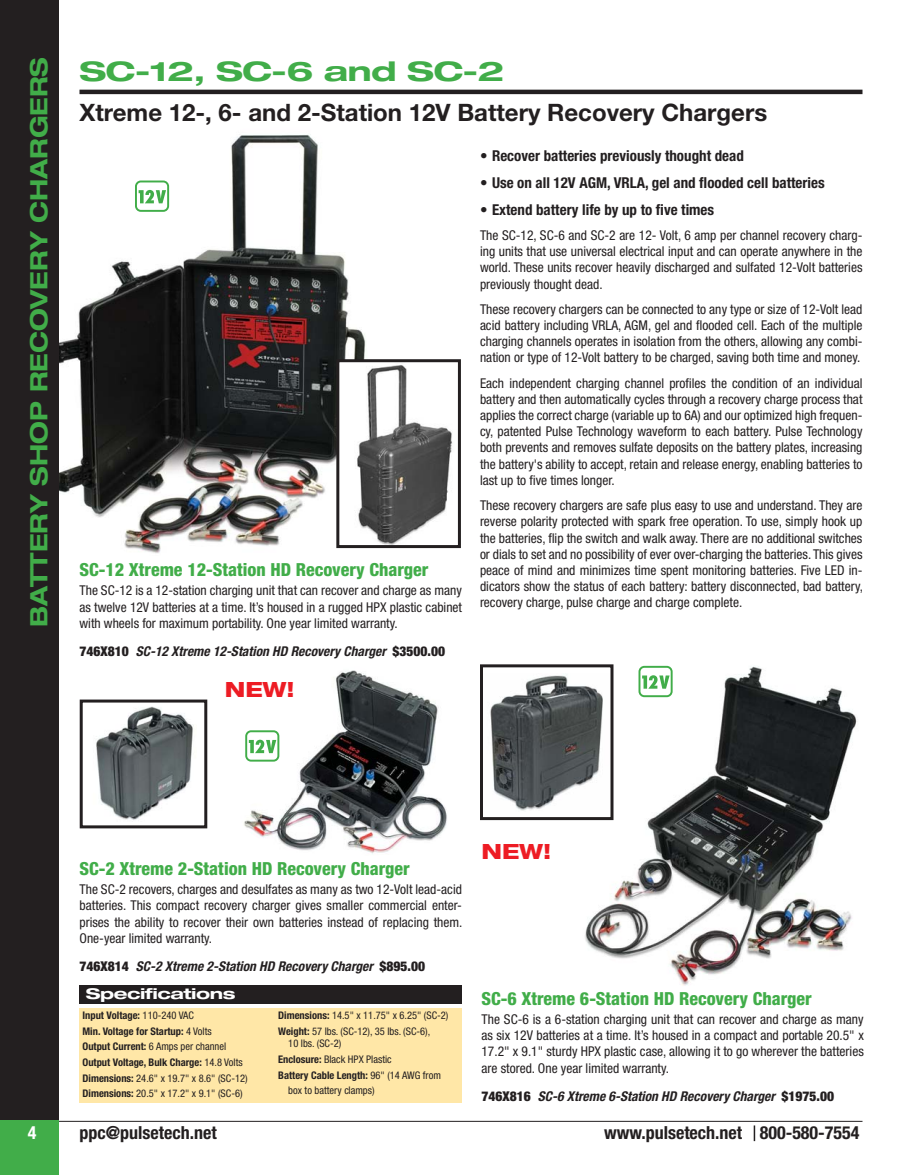
<style>
.page{position:relative;width:918px;height:1175px;background:#fff}
.page>*{position:absolute;margin:0;border:0;box-sizing:border-box;transform-origin:0 0}
.t1{font:700 expanded 27px "Helvetica Neue";letter-spacing:-.025em;color:#41ad49;scale:1.22 1}
.t2{font:700 24px "Helvetica Neue";color:#231f20}
.t3{font:700 expanded 24px "Helvetica Neue";color:#41ad49}
.t4{font:800 expanded 21px "Helvetica Neue";color:#ed1c24}
.t5{font:800 condensed 18px "Helvetica Neue";color:#41ad49}
.t6{font:700 condensed 18px "Helvetica Neue";color:#231f20}
.t7{font:700 condensed 18px "Helvetica Neue";color:#fff}
.t8{font:700 condensed 15px "Helvetica Neue";color:#231f20}
.t9{font:700 expanded 14.85px "Helvetica Neue";letter-spacing:-.025em;color:#fff;scale:1.22 1}
.t10{font:condensed 13.5px/16.2px "Helvetica Neue";color:#231f20;text-align:justify}
.t11{font:italic 700 condensed 13.5px "Helvetica Neue";color:#231f20}
.t12{font:700 condensed 10.5px/15.6px "Helvetica Neue";color:#231f20}
.t13{font:condensed 10.5px/15.6px "Helvetica Neue";color:#231f20}
.s1{font-weight:900;font-style:normal}
.s2{font-weight:400}
.s3{font-weight:700}
</style>
<div class="page">
<hr style="left:58px;top:1120px;width:804px;height:1px;background:#231f20">
<svg style="left:754px;top:1125px;width:1px;height:16px"></svg>
<img style="left:59px;top:134px;width:342px;height:419px">
<div style="left:0;top:0;width:59px;height:1120px;background:#231f20"></div>
<hr style="left:80px;top:90px;width:782px;height:4px;background:#231f20">
<div style="left:0;top:1120px;width:59px;height:54px;background:#41ad49"></div>
<div style="left:80px;top:1007px;width:382px;height:95px;background:#ffe7a7"></div>
<div style="left:80px;top:984px;width:382px;height:19px;background:#231f20"></div>
<img style="left:581px;top:665px;width:276px;height:321px">
<img style="left:490px;top:674px;width:120px;height:142px">
<div style="left:480px;top:664px;width:134px;height:156px;border:3px solid #231f20"></div>
<img style="left:340px;top:363px;width:112px;height:181px">
<div style="left:336px;top:359px;width:125px;height:189px;border:3px solid #231f20"></div>
<div style="left:136px;top:181px;width:32px;height:30px;background:#fff;border-radius:5px"></div>
<div style="left:135px;top:180px;width:34px;height:32px;border:2px solid #41ad49;border-radius:5px"></div>
<svg style="left:139px;top:190px;width:27px;height:13px"></svg>
<div style="left:639px;top:667px;width:33px;height:29px;background:#fff;border-radius:5px"></div>
<div style="left:639px;top:666px;width:34px;height:31px;border:2px solid #41ad49;border-radius:5px"></div>
<svg style="left:642px;top:675px;width:28px;height:13px"></svg>
<img style="left:244px;top:670px;width:203px;height:184px">
<img style="left:96px;top:706px;width:98px;height:114px">
<div style="left:80px;top:699px;width:127px;height:129px;border:3px solid #231f20"></div>
<div style="left:246px;top:731px;width:32px;height:29px;background:#fff;border-radius:5px"></div>
<div style="left:245px;top:730px;width:34px;height:31px;border:2px solid #41ad49;border-radius:5px"></div>
<svg style="left:249px;top:739px;width:27px;height:14px"></svg>
<h2 class="t3" style="left:30px;top:627px;width:571px;rotate:-90deg">BATTERY SHOP RECOVERY CHARGERS</h2>
<h1 class="t1" style="left:80px;top:61px;width:350px">SC-12, SC-6 and SC-2</h1>
<h2 class="t2" style="left:80px;top:104px;width:689px">Xtreme 12-, 6- and 2-Station 12V Battery Recovery Chargers</h2>
<h3 class="t5" style="left:80px;top:563px;width:351px">SC-12 Xtreme 12-Station HD Recovery Charger</h3>
<p class="t10" style="left:80px;top:583px;width:384px">The SC-12 is a 12-station charging unit that can recover and charge as many as twelve 12V batteries at a time. It’s housed in a rugged HPX plastic cabinet with wheels for maximum portability. One year limited warranty.</p>
<p class="t11" style="left:80px;top:646px;width:367px"><span class="s1">746X810</span> SC-12 Xtreme 12-Station HD Recovery Charger <span class="s1">$3500.00</span></p>
<h3 class="t4" style="left:225px;top:682px;width:71px">NEW!</h3>
<p class="t8" style="left:480px;top:150px;width:265px">• Recover batteries previously thought dead</p>
<p class="t8" style="left:480px;top:177px;width:346px">• Use on all 12V AGM, VRLA, gel and flooded cell batteries</p>
<p class="t8" style="left:480px;top:204px;width:236px">• Extend battery life by up to five times</p>
<p class="t10" style="left:480px;top:228px;width:384px">The SC-12, SC-6 and SC-2 are 12- Volt, 6 amp per channel recovery charg&shy;ing units that use universal electrical input and can operate anywhere in the world. These units recover heavily discharged and sulfated 12-Volt batteries previously thought dead.</p>
<p class="t10" style="left:480px;top:302px;width:384px">These recovery chargers can be connected to any type or size of 12-Volt lead acid battery including VRLA, AGM, gel and flooded cell. Each of the multiple charging channels operates in isolation from the others, allowing any combi&shy;nation or type of 12-Volt battery to be charged, saving both time and money.</p>
<p class="t10" style="left:480px;top:376px;width:384px">Each independent charging channel profiles the condition of an individual battery and then automatically cycles through a recovery charge process that applies the correct charge (variable up to 6A) and our optimized high frequen&shy;cy, patented Pulse Technology waveform to each battery. Pulse Technology both prevents and removes sulfate deposits on the battery plates, increasing the battery's ability to accept, retain and release energy, enabling batteries to last up to five times longer.</p>
<p class="t10" style="left:480px;top:498px;width:385px">These recovery chargers are safe plus easy to use and understand. They are reverse polarity protected with spark free operation. To use, simply hook up the batteries, flip the switch and walk away. There are no additional switches or dials to set and no possibility of ever over-charging the batteries. This gives peace of mind and minimizes time spent monitoring batteries. Five LED in&shy;dicators show the status of each battery: battery disconnected, bad battery, recovery charge, pulse charge and charge complete.</p>
<h3 class="t7" style="left:28px;top:1126px;width:10px">4</h3>
<h3 class="t5" style="left:80px;top:862px;width:332px">SC-2 Xtreme 2-Station HD Recovery Charger</h3>
<p class="t10" style="left:80px;top:882px;width:385px">The SC-2 recovers, charges and desulfates as many as two 12-Volt lead-acid batteries. This compact recovery charger gives smaller commercial enter&shy;prises the ability to recover their own batteries instead of replacing them.<br>One-year limited warranty.</p>
<p class="t11" style="left:80px;top:961px;width:347px"><span class="s1">746X814</span> SC-2 Xtreme 2-Station HD Recovery Charger <span class="s1">$895.00</span></p>
<h3 class="t4" style="left:482px;top:844px;width:71px">NEW!</h3>
<p class="t9" style="left:86px;top:988px;width:124px">Specifications</p>
<h3 class="t5" style="left:482px;top:992px;width:332px">SC-6 Xtreme 6-Station HD Recovery Charger</h3>
<p class="t10" style="left:482px;top:1012px;width:384px">The SC-6 is a 6-station charging unit that can recover and charge as many as six 12V batteries at a time. It’s housed in a compact and portable 20.5" x 17.2" x 9.1" sturdy HPX plastic case, allowing it to go wherever the batteries are stored. One year limited warranty.</p>
<p class="t11" style="left:482px;top:1091px;width:354px"><span class="s1">746X816</span> SC-6 Xtreme 6-Station HD Recovery Charger <span class="s1">$1975.00</span></p>
<p class="t12" style="left:82px;top:1008px;width:167px">Input Voltage: <span class="s2">110-240 VAC<br></span>Min. Voltage for Startup: <span class="s2">4 Volts<br></span>Output Current: <span class="s2">6 Amps per channel </span>Output Voltage, Bulk Charge: <span class="s2">14.8 Volts </span>Dimensions: <span class="s2">24.6" x 19.7" x 8.6" (SC-12)<br></span>Dimensions: <span class="s2">20.5" x 17.2" x 9.1" (SC-6)</span></p>
<p class="t13" style="left:278px;top:1008px;width:172px"><span class="s3">Dimensions:</span> 14.5" x 11.75" x 6.25" (SC-2)<br><span class="s3">Weight:</span> 57 lbs. (SC-12), 35 lbs. (SC-6),</p>
<p class="t13" style="left:288px;top:1036px;width:55px">10 lbs. (SC-2)</p>
<p class="t13" style="left:278px;top:1052px;width:115px"><span class="s3">Enclosure:</span> Black HPX Plastic</p>
<p class="t12" style="left:278px;top:1067px;width:164px">Battery Cable Length: <span class="s2">96" (14 AWG from</span></p>
<p class="t13" style="left:288px;top:1083px;width:88px">box to battery clamps)</p>
<h3 class="t6" style="left:80px;top:1126px;width:139px">ppc@pulsetech.net</h3>
<h3 class="t6" style="left:604px;top:1126px;width:257px">www.pulsetech.net 800-580-7554</h3>
</div>
